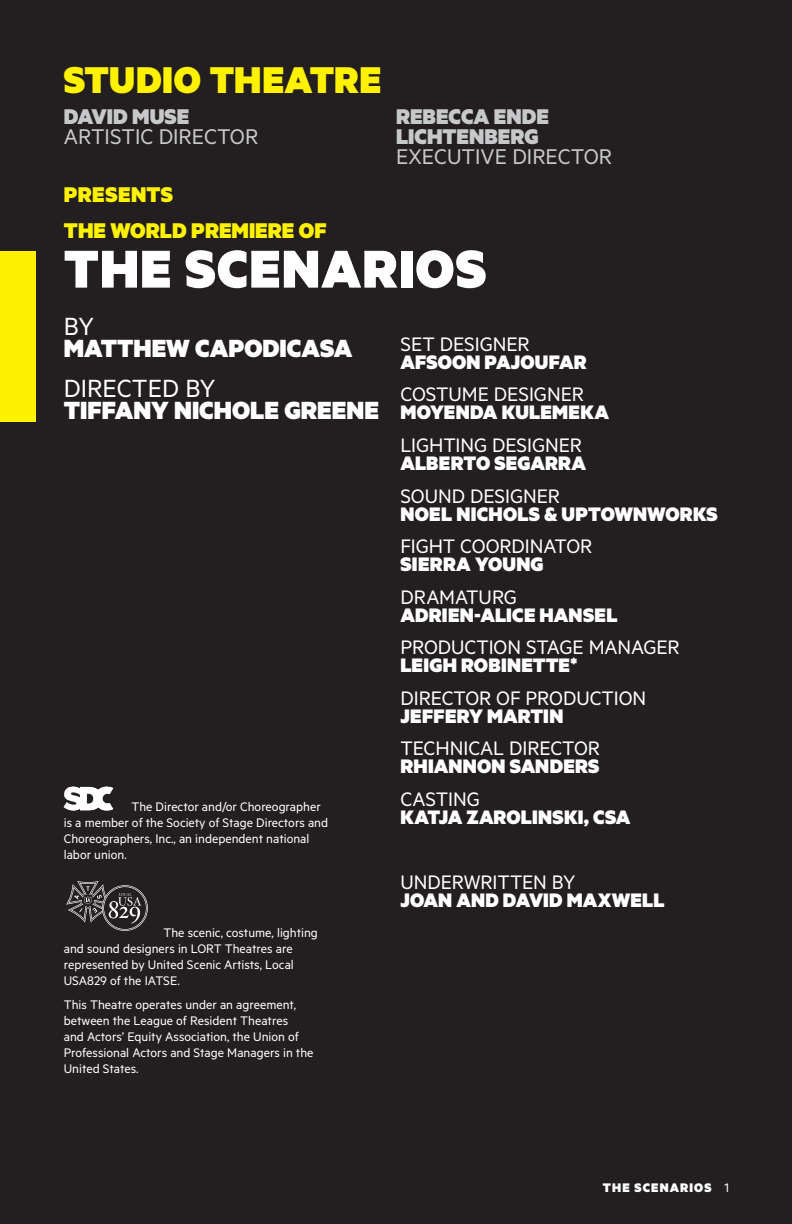
<style>
.page{position:relative;width:792px;height:1224px;background:#231f20}
.page>*{position:absolute;margin:0;border:0;box-sizing:border-box;transform-origin:0 0}
.t1{font:900 60px "Metric";letter-spacing:.02em;color:#fff}
.t2{font:900 42px "Metric";letter-spacing:.01em;color:#fff200}
.t3{font:900 28px/22px "Metric";color:#fff}
.t4{font:900 24px/20px "Metric";color:#c7c8ca}
.t5{font:900 24px "Metric";color:#fff200}
.t6{font:24px/20px "Metric";color:#c7c8ca}
._2024_Title_Page_creative_team_title{font:22px/18px "Metric";color:#fff}
._2024_Title_Page_creative_team_title-2{font:900 22px/18px "Metric";letter-spacing:.01em;color:#fff}
.t7{font:14px/16px "Metric";color:#fff}
.t8{font:900 14px "Metric";letter-spacing:.08em;color:#fff}
.s1{font-weight:900}
.s2{font-weight:400}
</style>
<div class="page">
<img style="left:64px;top:787px;width:49px;height:24px">
<svg style="left:66px;top:881px;width:82px;height:50px"></svg>
<div style="left:0;top:251px;width:36px;height:171px;background:#fff200"></div>
<p class="t2" style="left:64px;top:53px;width:319px">STUDIO THEATRE</p>
<p class="t6" style="left:64px;top:105px;width:196px"><span class="s1">DAVID MUSE<br></span>ARTISTIC DIRECTOR</p>
<p class="t5" style="left:64px;top:179px;width:111px">PRESENTS</p>
<p class="t5" style="left:64px;top:215px;width:264px">THE WORLD PREMIERE OF</p>
<p class="t4" style="left:396px;top:105px;width:218px">REBECCA ENDE<br>LICHTENBERG<br><span class="s2">EXECUTIVE DIRECTOR</span></p>
<p class="t1" style="left:64px;top:231px;width:424px">THE SCENARIOS</p>
<p class="t3" style="left:64px;top:314px;width:290px"><span class="s2">BY<br></span>MATTHEW CAPODICASA</p>
<p class="t3" style="left:64px;top:376px;width:317px"><span class="s2">DIRECTED BY<br></span>TIFFANY NICHOLE GREENE</p>
<p class="t7" style="left:64px;top:798px;width:266px;text-indent:68px">The Director and/or Choreographer is a member of the Society of Stage Directors and Choreographers, Inc., an independent national labor union.</p>
<p class="t7" style="left:64px;top:925px;width:256px;text-indent:100px">The scenic, costume, lighting and sound designers in LORT Theatres are represented by United Scenic Artists, Local USA829 of the IATSE.</p>
<p class="t7" style="left:64px;top:996px;width:251px">This Theatre operates under an agreement, between the League of Resident Theatres<br>and Actors’ Equity Association, the Union of Professional Actors and Stage Managers in the United States.</p>
<p class="_2024_Title_Page_creative_team_title-2" style="left:400px;top:334px;width:188px"><span class="s2">SET DESIGNER<br></span>AFSOON PAJOUFAR</p>
<p class="_2024_Title_Page_creative_team_title" style="left:400px;top:385px;width:210px">COSTUME DESIGNER<br><span class="s1">MOYENDA KULEMEKA</span></p>
<p class="_2024_Title_Page_creative_team_title" style="left:400px;top:435px;width:187px">LIGHTING DESIGNER<br><span class="s1">ALBERTO SEGARRA</span></p>
<p class="_2024_Title_Page_creative_team_title-2" style="left:400px;top:486px;width:319px"><span class="s2">SOUND DESIGNER<br></span>NOEL NICHOLS &amp; UPTOWNWORKS</p>
<p class="_2024_Title_Page_creative_team_title" style="left:400px;top:536px;width:193px">FIGHT COORDINATOR</p>
<p class="_2024_Title_Page_creative_team_title-2" style="left:400px;top:554px;width:145px">SIERRA YOUNG</p>
<p class="_2024_Title_Page_creative_team_title-2" style="left:400px;top:587px;width:219px"><span class="s2">DRAMATURG<br></span>ADRIEN-ALICE HANSEL</p>
<p class="_2024_Title_Page_creative_team_title" style="left:400px;top:638px;width:281px">PRODUCTION STAGE MANAGER<br><span class="s1">LEIGH ROBINETTE*</span></p>
<p class="_2024_Title_Page_creative_team_title" style="left:400px;top:688px;width:247px">DIRECTOR OF PRODUCTION<br><span class="s1">JEFFERY MARTIN</span></p>
<p class="_2024_Title_Page_creative_team_title" style="left:400px;top:739px;width:201px">TECHNICAL DIRECTOR<br><span class="s1">RHIANNON SANDERS</span></p>
<p class="_2024_Title_Page_creative_team_title-2" style="left:400px;top:789px;width:232px"><span class="s2">CASTING<br></span>KATJA ZAROLINSKI, CSA</p>
<p class="_2024_Title_Page_creative_team_title-2" style="left:400px;top:873px;width:266px"><span class="s2">UNDERWRITTEN BY<br></span>JOAN AND DAVID MAXWELL</p>
<p class="t8" style="left:603px;top:1179px;width:128px">THE SCENARIOS <span class="s2">1</span></p>
</div>
